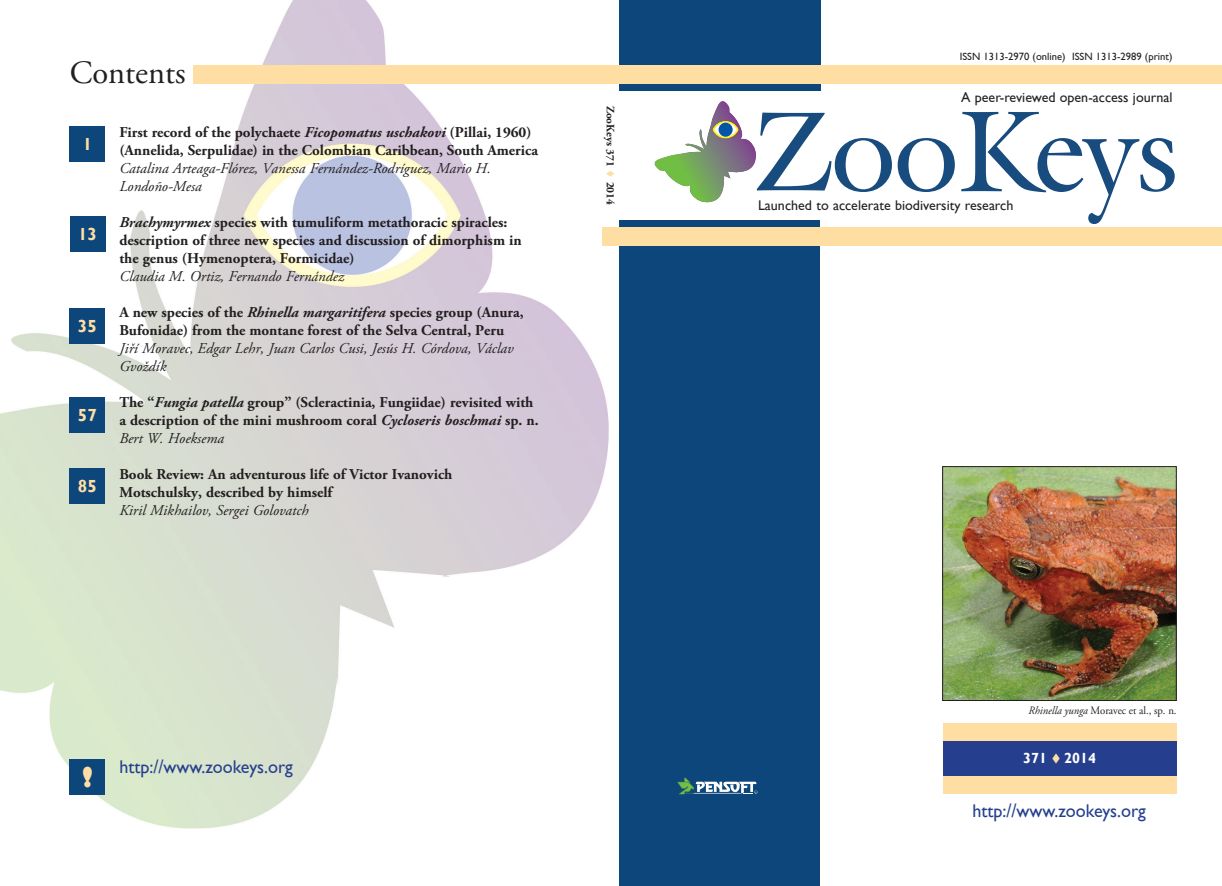
<style>
.page{position:relative;width:1222px;height:886px;background:#fff}
.page>*{position:absolute;margin:0;border:0;box-sizing:border-box;transform-origin:0 0}
.t1{font:32.5px "Adobe Garamond Pro";color:#231f20}
.t2{font:800 27.12px "Gill Sans";color:#ffdea4}
.t3{font:18.38px "Gill Sans";color:#253f8e}
.t4{font:700 17.5px "Gill Sans";color:#ffdea4}
.t5{font:700 15px/18px "Adobe Garamond Pro";color:#231f20}
.t6{font:italic 15px/18px "Adobe Garamond Pro";color:#231f20}
.t7{font:700 14.62px "Gill Sans";color:#fff}
.t8{font:14px "Gill Sans";color:#231f20}
.t9{font:11.25px "Adobe Garamond Pro";color:#231f20;scale:.95 1}
.t10{font:700 11.25px "Adobe Garamond Pro";color:#231f20}
.t11{font:10.62px "Gill Sans";color:#231f20}
.s1{font-style:italic}
.s2{font-weight:400;font-style:italic}
.s3{color:#ffdea4}
</style>
<div class="page">
<img style="left:0;top:0;width:632px;height:829px">
<div style="left:619px;top:221px;width:200px;height:665px;background:#0d467b"></div>
<div style="left:619px;top:0;width:201px;height:91px;background:#0d467b"></div>
<svg style="left:677px;top:777px;width:80px;height:17px"></svg>
<div style="left:602px;top:228px;width:619px;height:18px;background:#ffdea4"></div>
<div style="left:70px;top:759px;width:35px;height:35px;background:#0d467b"></div>
<svg style="left:654px;top:101px;width:300px;height:102px"></svg>
<svg style="left:961px;top:112px;width:213px;height:112px"></svg>
<img style="left:944px;top:468px;width:230px;height:231px">
<div style="left:942px;top:466px;width:234px;height:235px;border:1px solid #231f20"></div>
<div style="left:70px;top:126px;width:35px;height:36px;background:#0d467b"></div>
<div style="left:70px;top:217px;width:35px;height:35px;background:#0d467b"></div>
<div style="left:70px;top:308px;width:35px;height:35px;background:#0d467b"></div>
<div style="left:70px;top:397px;width:35px;height:36px;background:#0d467b"></div>
<div style="left:70px;top:468px;width:35px;height:35px;background:#0d467b"></div>
<div style="left:942px;top:740px;width:234px;height:36px;background:#253f8e"></div>
<div style="left:942px;top:723px;width:234px;height:17px;background:#ffdea4"></div>
<div style="left:942px;top:776px;width:234px;height:18px;background:#ffdea4"></div>
<div style="left:194px;top:65px;width:1027px;height:19px;background:#ffdea4"></div>
<h1 class="t1" style="left:70px;top:53px;width:117px">Contents</h1>
<p class="t4" style="left:83px;top:134px;width:11px">1</p>
<p class="t4" style="left:78px;top:224px;width:20px">13</p>
<p class="t4" style="left:78px;top:315px;width:20px">35</p>
<p class="t4" style="left:78px;top:405px;width:20px">57</p>
<p class="t4" style="left:78px;top:475px;width:20px">85</p>
<p class="t5" style="left:119px;top:123px;width:420px">First record of the polychaete <span class="s1">Ficopomatus uschakovi</span> (Pillai, 1960) (Annelida, Serpulidae) in the Colombian Caribbean, South America</p>
<p class="t6" style="left:119px;top:159px;width:373px">Catalina Arteaga-Flórez, Vanessa Fernández-Rodríguez, Mario H.<br>Londoño-Mesa</p>
<p class="t5" style="left:119px;top:213px;width:404px"><span class="s1">Brachymyrmex</span> species with tumuliform metathoracic spiracles: description of three new species and discussion of dimorphism in the genus (Hymenoptera, Formicidae)</p>
<p class="t6" style="left:119px;top:267px;width:226px">Claudia M. Ortiz, Fernando Fernández</p>
<p class="t5" style="left:119px;top:303px;width:406px">A new species of the <span class="s1">Rhinella margaritifera</span> species group (Anura,<br>Bufonidae) from the montane forest of the Selva Central, Peru</p>
<p class="t6" style="left:119px;top:339px;width:395px">Jiří Moravec, Edgar Lehr, Juan Carlos Cusi, Jesús H. Córdova, Václav<br>Gvoždík</p>
<p class="t5" style="left:119px;top:393px;width:421px">The “<span class="s1">Fungia patella</span> group” (Scleractinia, Fungiidae) revisited with a description of the mini mushroom coral <span class="s1">Cycloseris boschmai</span> sp. n.<br><span class="s2">Bert W. Hoeksema</span></p>
<p class="t5" style="left:119px;top:465px;width:334px">Book Review: An adventurous life of Victor Ivanovich<br>Motschulsky, described by himself</p>
<p class="t6" style="left:119px;top:501px;width:191px">Kiril Mikhailov, Sergei Golovatch</p>
<p class="t10" style="left:617px;top:106px;width:101px;rotate:90deg">ZooKeys 371 <span class="s3">▼</span> 2014</p>
<h2 class="t2" style="left:82px;top:760px;width:12px">!</h2>
<p class="t3" style="left:119px;top:756px;width:175px">http://www.zookeys.org</p>
<p class="t11" style="left:959px;top:50px;width:214px">ISSN 1313-2970 (online) ISSN 1313-2989 (print)</p>
<p class="t8" style="left:961px;top:89px;width:213px">A peer-reviewed open-access journal</p>
<p class="t8" style="left:758px;top:197px;width:257px">Launched to accelerate biodiversity research</p>
<p class="t9" style="left:1028px;top:703px;width:157px"><span class="s1">Rhinella yunga</span> Moravec et al., sp. n.</p>
<p class="t7" style="left:1023px;top:750px;width:74px">371 <span class="s3">▼</span> 2014</p>
<p class="t3" style="left:972px;top:799px;width:175px">http://www.zookeys.org</p>
</div>
